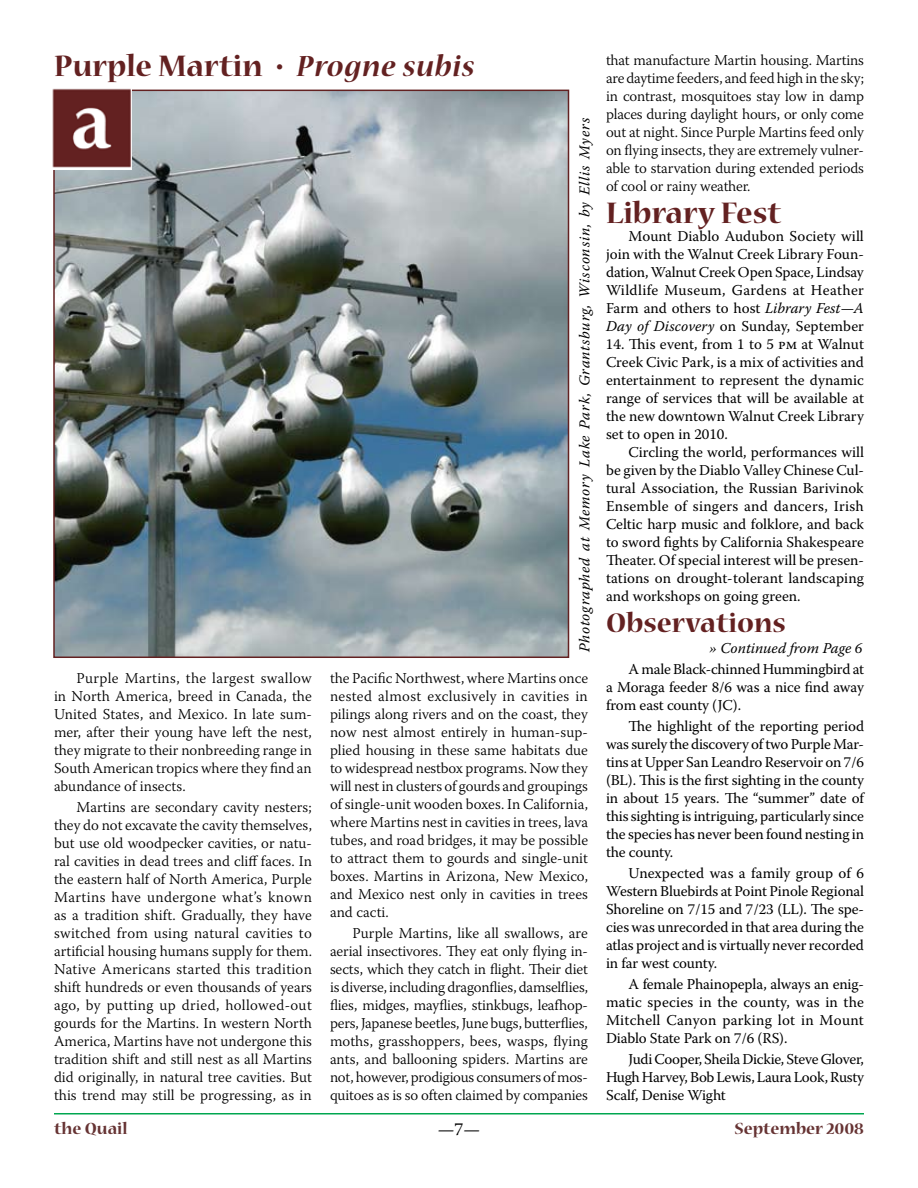
<style>
.page{position:relative;width:918px;height:1188px;background:#fff}
.page>*{position:absolute;margin:0;border:0;box-sizing:border-box;transform-origin:0 0}
.t1{font:700 33px "Nueva Std";color:#632121}
.t2{font:700 30px "Nueva Std";color:#632121}
.t3{font:700 18px "Nueva Std";color:#633}
.t4{font:18px "Warnock Pro";color:#000}
.t5{font:300 15px/18px "Warnock Pro";color:#000;text-align:justify}
.t6{font:15px/18px "Warnock Pro";color:#000;text-align:justify}
.t7{font:italic 15px "Warnock Pro";letter-spacing:.045em;color:#000}
.t8{font:italic 15px "Warnock Pro";color:#000}
.s1{font-style:italic}
</style>
<div class="page">
<hr style="left:54px;top:1113px;width:810px;height:1px;background:#00a650">
<img style="left:56px;top:93px;width:510px;height:562px">
<div style="left:53px;top:90px;width:516px;height:568px;border:2px solid #632121"></div>
<img style="left:52px;top:88px;width:80px;height:82px">
<h1 class="t1" style="left:54px;top:51px;width:422px">Purple Martin • <span class="s1">Progne subis</span></h1>
<p class="t7" style="left:575px;top:652px;width:536px;rotate:-90deg">Photographed at Memory Lake Park, Grantsburg, Wisconsin, by Ellis Myers</p>
<p class="t5" style="left:54px;top:669px;width:260px;text-indent:22px">Purple Martins, the largest swallow in North America, breed in Canada, the United States, and Mexico. In late sum&shy;mer, after their young have left the nest, they migrate to their nonbreeding range in South American tropics where they find an abundance of insects.</p>
<p class="t5" style="left:54px;top:798px;width:260px;text-indent:22px">Martins are secondary cavity nesters; they do not excavate the cavity themselves, but use old woodpecker cavities, or natu&shy;ral cavities in dead trees and cliff faces. In the eastern half of North America, Purple Martins have undergone what’s known as a tradition shift. Gradually, they have switched from using natural cavities to artificial housing humans supply for them.<br>Native Americans started this tradition shift hundreds or even thousands of years ago, by putting up dried, hollowed-out gourds for the Martins. In western North America, Martins have not undergone this tradition shift and still nest as all Martins did originally, in natural tree cavities. But this trend may still be progressing, as in</p>
<p class="t5" style="left:330px;top:669px;width:260px">the Pacific Northwest, where Martins once nested almost exclusively in cavities in pilings along rivers and on the coast, they now nest almost entirely in human-sup&shy;plied housing in these same habitats due to widespread nestbox programs. Now they will nest in clusters of gourds and groupings of single-unit wooden boxes. In California, where Martins nest in cavities in trees, lava tubes, and road bridges, it may be possible to attract them to gourds and single-unit boxes. Martins in Arizona, New Mexico, and Mexico nest only in cavities in trees and cacti.</p>
<p class="t5" style="left:330px;top:924px;width:260px;text-indent:22px">Purple Martins, like all swallows, are aerial insectivores. They eat only flying in&shy;sects, which they catch in flight. Their diet is diverse, including dragonflies, damselflies, flies, midges, mayflies, stinkbugs, leafhop&shy;pers, Japanese beetles, June bugs, butterflies, moths, grasshoppers, bees, wasps, flying ants, and ballooning spiders. Martins are not, however, prodigious consumers of mos&shy;quitoes as is so often claimed by companies</p>
<p class="t5" style="left:606px;top:51px;width:260px">that manufacture Martin housing. Martins are daytime feeders, and feed high in the sky; in contrast, mosquitoes stay low in damp places during daylight hours, or only come out at night. Since Purple Martins feed only on flying insects, they are extremely vulner&shy;able to starvation during extended periods of cool or rainy weather.</p>
<h1 class="t1" style="left:606px;top:198px;width:176px">Library Fest</h1>
<p class="t6" style="left:606px;top:227px;width:260px;text-indent:22px">Mount Diablo Audubon Society will join with the Walnut Creek Library Foun&shy;dation, Walnut Creek Open Space, Lindsay Wildlife Museum, Gardens at Heather Farm and others to host <span class="s1">Library Fest—A Day of Discovery</span> on Sunday, September</p>
<p class="t6" style="left:606px;top:335px;width:260px">14. This event, from 1 to 5 pm at Walnut Creek Civic Park, is a mix of activities and entertainment to represent the dynamic range of services that will be available at the new downtown Walnut Creek Library set to open in 2010.</p>
<p class="t6" style="left:606px;top:443px;width:260px;text-indent:22px">Circling the world, performances will be given by the Diablo Valley Chinese Cul&shy;tural Association, the Russian Barivinok Ensemble of singers and dancers, Irish Celtic harp music and folklore, and back to sword fights by California Shakespeare Theater. Of special interest will be presen&shy;tations on drought-tolerant landscaping and workshops on going green.</p>
<h2 class="t2" style="left:606px;top:609px;width:181px">Observations</h2>
<p class="t8" style="left:709px;top:639px;width:155px">» Continued from Page 6</p>
<p class="t6" style="left:606px;top:660px;width:260px;text-indent:22px">A male Black-chinned Hummingbird at a Moraga feeder 8/6 was a nice find away from east county (JC).</p>
<p class="t6" style="left:606px;top:717px;width:260px;text-indent:22px">The highlight of the reporting period was surely the discovery of two Purple Mar&shy;tins at Upper San Leandro Reservoir on 7/6 (BL). This is the first sighting in the county in about 15 years. The “summer” date of this sighting is intriguing, particularly since the species has never been found nesting in the county.</p>
<p class="t6" style="left:606px;top:864px;width:260px;text-indent:22px">Unexpected was a family group of 6<br>Western Bluebirds at Point Pinole Regional Shoreline on 7/15 and 7/23 (LL). The spe&shy;cies was unrecorded in that area during the atlas project and is virtually never recorded in far west county.</p>
<p class="t6" style="left:606px;top:975px;width:260px;text-indent:22px">A female Phainopepla, always an enig&shy;matic species in the county, was in the Mitchell Canyon parking lot in Mount Diablo State Park on 7/6 (RS).</p>
<p class="t6" style="left:606px;top:1050px;width:259px;text-indent:22px">Judi Cooper, Sheila Dickie, Steve Glover, Hugh Harvey, Bob Lewis, Laura Look, Rusty Scalf, Denise Wight</p>
<p class="t3" style="left:54px;top:1120px;width:75px">the Quail</p>
<p class="t4" style="left:438px;top:1118px;width:44px">— —</p>
<p class="t3" style="left:734px;top:1120px;width:131px">September 2008</p>
</div>
